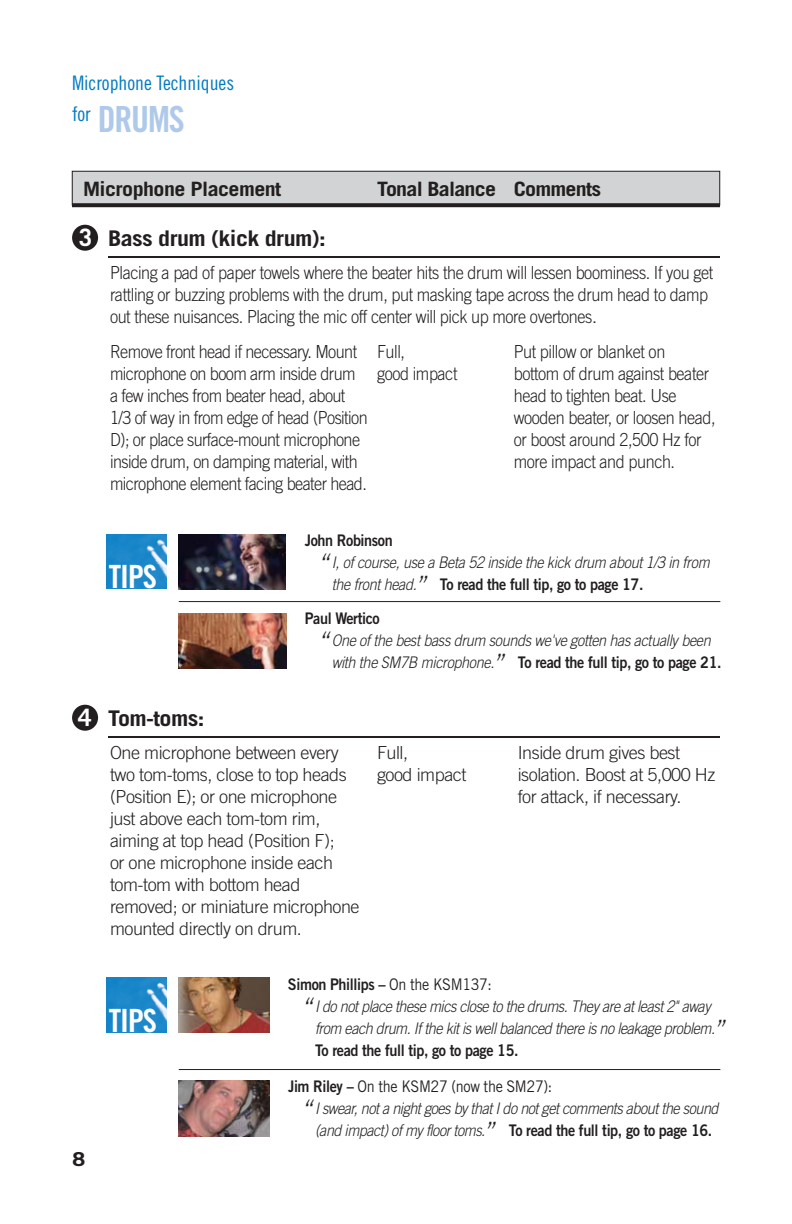
<style>
.page{position:relative;width:792px;height:1224px;background:#fff}
.page>*{position:absolute;margin:0;border:0;box-sizing:border-box;transform-origin:0 0}
.t1{font:36px "Trade Gothic Bold Cond Twenty";letter-spacing:-.035em;color:#aec9e9}
.t2{font:32px "Trade Gothic Bold Cond Twenty";letter-spacing:-.035em;color:#fff}
.t3{font:700 21.6px "Trade Gothic";letter-spacing:-.025em;color:#231f20;scale:1.11 1}
.t4{font:20px "Trade Gothic Cond Eighteen";color:#007bc3}
.t5{font:700 19.8px "Trade Gothic";letter-spacing:-.03em;color:#231f20;scale:1.11 1}
.t6{font:700 19.2px "Trade Gothic";color:#231f20;scale:1.25 1}
.t7{font:300 18px/22px "Trade Gothic";letter-spacing:-.025em;color:#231f20;scale:.9 1}
.t8{font:300 18px/22px "Trade Gothic";letter-spacing:-.025em;color:#231f20}
.t9{font:italic 300 16px/22px "Trade Gothic";color:#231f20;scale:.9 1}
.t10{font:16px "Trade Gothic Bold Two";letter-spacing:-.025em;color:#231f20;scale:.9 1}
.s1{font-size:24px;color:#fff}
.s2{font-size:28px}
.s3{font-family:"Trade Gothic";font-weight:300;font-style:italic}
.s4{font-family:"Trade Gothic";font-weight:300;font-style:italic;font-size:28px}
.s5{font-family:"Trade Gothic"}
.s6{font-family:"Trade Gothic Bold Two";font-weight:400;font-style:normal}
.s7{font-weight:400;font-style:normal}
</style>
<div class="page">
<div style="left:72px;top:171px;width:648px;height:34px;background:#d1d3d4"></div>
<div style="left:72px;top:171px;width:648px;height:34px;border:1px solid #231f20"></div>
<svg style="left:72px;top:203px;width:648px;height:4px;background:#2c2829"></svg>
<hr style="left:108px;top:736px;width:612px;height:2px;background:#231f20">
<div style="left:72px;top:705px;width:26px;height:26px;background:#231f20;border-radius:50%"></div>
<hr style="left:179px;top:1069px;width:541px;height:1px;background:#231f20">
<img style="left:179px;top:978px;width:91px;height:55px">
<img style="left:179px;top:1081px;width:91px;height:55px">
<img style="left:107px;top:978px;width:59px;height:54px">
<hr style="left:108px;top:256px;width:612px;height:2px;background:#231f20">
<div style="left:72px;top:225px;width:26px;height:26px;background:#231f20;border-radius:50%"></div>
<hr style="left:179px;top:601px;width:541px;height:1px;background:#231f20">
<img style="left:179px;top:534px;width:106px;height:55px">
<img style="left:179px;top:613px;width:108px;height:55px">
<img style="left:107px;top:534px;width:59px;height:54px">
<p class="t4" style="left:72px;top:76px;width:164px">Microphone Techniques</p>
<p class="t4" style="left:72px;top:106px;width:20px">for</p>
<h1 class="t1" style="left:98px;top:106px;width:88px">DRUMS</h1>
<p class="t5" style="left:83px;top:181px;width:180px">Microphone Placement</p>
<p class="t5" style="left:377px;top:181px;width:203px">Tonal Balance Comments</p>
<p class="t3" style="left:79px;top:231px;width:224px"><span class="s1">3</span> Bass drum (kick drum):</p>
<p class="t7" style="left:110px;top:263px;width:672px">Placing a pad of paper towels where the beater hits the drum will lessen boominess. If you get rattling or buzzing problems with the drum, put masking tape across the drum head to damp out these nuisances. Placing the mic off center will pick up more overtones.</p>
<p class="t7" style="left:110px;top:342px;width:288px">Remove front head if necessary. Mount microphone on boom arm inside drum a few inches from beater head, about 1/3 of way in from edge of head (Position D); or place surface-mount microphone inside drum, on damping material, with microphone element facing beater head.</p>
<p class="t7" style="left:514px;top:342px;width:226px">Put pillow or blanket on<br>bottom of drum against beater head to tighten beat. Use wooden beater, or loosen head, or boost around 2,500 Hz for more impact and punch.</p>
<p class="t7" style="left:377px;top:342px;width:91px">Full,<br>good impact</p>
<h2 class="t2" style="left:109px;top:565px;width:50px">TIPS</h2>
<p class="t3" style="left:78px;top:711px;width:115px"><span class="s1">4</span> Tom-toms:</p>
<p class="t10" style="left:305px;top:534px;width:99px">John Robinson</p>
<p class="t9" style="left:332px;top:552px;width:425px;text-indent:-14px"><span class="s2">“</span>I,of course,use a Beta 52 inside the kick drum about1/3 in from the fronthead.<span class="s2">”</span></p>
<p class="t10" style="left:440px;top:578px;width:228px">To read the full tip, go to page 17.</p>
<p class="t10" style="left:305px;top:612px;width:85px">Paul Wertico</p>
<p class="t9" style="left:318px;top:630px;width:442px"><span class="s2">“</span>One of the bestbass drum sounds we've gotten has actually been</p>
<p class="t10" style="left:332px;top:656px;width:435px"><span class="s3">with the SM7B microphone.</span><span class="s4">”</span> To read the full tip, go to page 21.</p>
<p class="t8" style="left:110px;top:743px;width:251px">One microphone between every two tom-toms, close to top heads (Position E); or one microphone just above each tom-tom rim, aiming at top head (Position F);<br>or one microphone inside each tom-tom with bottom head removed; or miniature microphone mounted directly on drum.</p>
<p class="t8" style="left:377px;top:743px;width:91px">Full,<br>good impact</p>
<p class="t8" style="left:518px;top:743px;width:199px">Inside drum gives best isolation. Boost at 5,000 Hz for attack, if necessary.</p>
<h2 class="t2" style="left:109px;top:1009px;width:50px">TIPS</h2>
<p class="t6" style="left:72px;top:1152px;width:12px">8</p>
<p class="t10" style="left:288px;top:978px;width:228px">Simon Phillips – <span class="s5">On the KSM137:</span></p>
<p class="t9" style="left:315px;top:996px;width:462px;text-indent:-14px"><span class="s2">“</span>Ido notplace these micsclose to the drums.Theyare atleast2"away from each drum.If the kitiswellbalanced there isno leakage problem.<span class="s2">”</span></p>
<p class="t10" style="left:315px;top:1044px;width:228px">To read the full tip, go to page 15.</p>
<p class="t9" style="left:301px;top:1076px;width:469px;text-indent:-13px"><span class="s6">Jim Riley –</span> <span class="s7">On the KSM27 (now the SM27):<br></span><span class="s2">“</span>Iswear,nota nightgoesbythatIdo notgetcommentsaboutthe sound</p>
<p class="t10" style="left:315px;top:1124px;width:443px"><span class="s3">(and impact)of myfloortoms.</span><span class="s4">”</span> To read the full tip, go to page 16.</p>
</div>
